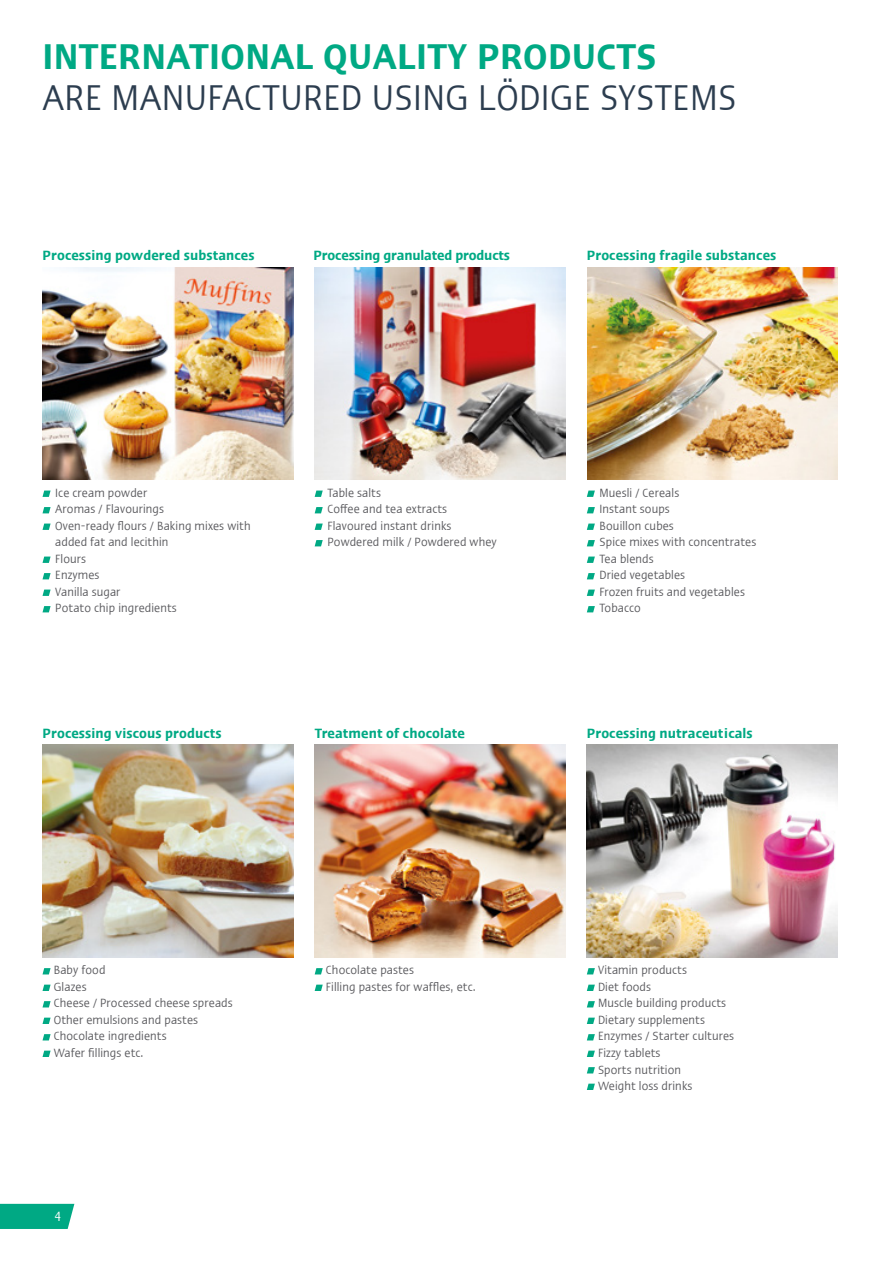
<style>
.page{position:relative;width:893px;height:1263px;background:#fff}
.page>*{position:absolute;margin:0;border:0;box-sizing:border-box;transform-origin:0 0}
.t1{font:condensed 36px "Ergo Com";letter-spacing:.01em;color:#2c3d4f}
.t2{font:600 condensed 36px "Ergo Com";letter-spacing:.01em;color:#00a984}
.t3{font:600 condensed 13.5px "Ergo Com";letter-spacing:.01em;color:#00a984}
.t4{font:600 condensed 13.5px "Ergo Com";letter-spacing:-.01em;color:#00a984}
.t5{font:condensed 13.5px "Ergo Com";color:#fff}
.t6{font:condensed 12px/16.5px "Ergo Com";letter-spacing:.01em;color:#58585c}
</style>
<div class="page">
<img style="left:43px;top:267px;width:250px;height:213px">
<img style="left:315px;top:267px;width:250px;height:212px">
<img style="left:587px;top:267px;width:250px;height:212px">
<img style="left:43px;top:744px;width:250px;height:213px">
<img style="left:587px;top:744px;width:251px;height:213px">
<svg style="left:43px;top:490px;width:8px;height:7px"></svg>
<svg style="left:43px;top:507px;width:8px;height:6px"></svg>
<svg style="left:43px;top:523px;width:8px;height:7px"></svg>
<svg style="left:43px;top:556px;width:8px;height:7px"></svg>
<svg style="left:43px;top:573px;width:8px;height:6px"></svg>
<svg style="left:43px;top:589px;width:8px;height:7px"></svg>
<svg style="left:43px;top:606px;width:8px;height:6px"></svg>
<svg style="left:587px;top:490px;width:8px;height:7px"></svg>
<svg style="left:587px;top:507px;width:8px;height:6px"></svg>
<svg style="left:587px;top:523px;width:8px;height:7px"></svg>
<svg style="left:587px;top:540px;width:8px;height:6px"></svg>
<svg style="left:587px;top:556px;width:8px;height:7px"></svg>
<svg style="left:587px;top:573px;width:8px;height:6px"></svg>
<svg style="left:587px;top:589px;width:8px;height:7px"></svg>
<svg style="left:587px;top:606px;width:8px;height:6px"></svg>
<svg style="left:315px;top:490px;width:8px;height:7px"></svg>
<svg style="left:315px;top:507px;width:8px;height:6px"></svg>
<svg style="left:315px;top:523px;width:8px;height:7px"></svg>
<svg style="left:315px;top:540px;width:8px;height:6px"></svg>
<svg style="left:43px;top:968px;width:8px;height:6px"></svg>
<svg style="left:43px;top:985px;width:8px;height:6px"></svg>
<svg style="left:43px;top:1001px;width:8px;height:6px"></svg>
<svg style="left:43px;top:1018px;width:8px;height:6px"></svg>
<svg style="left:43px;top:1034px;width:8px;height:6px"></svg>
<svg style="left:43px;top:1051px;width:8px;height:6px"></svg>
<svg style="left:587px;top:968px;width:8px;height:6px"></svg>
<svg style="left:587px;top:985px;width:8px;height:6px"></svg>
<svg style="left:587px;top:1001px;width:8px;height:6px"></svg>
<svg style="left:587px;top:1018px;width:8px;height:6px"></svg>
<svg style="left:587px;top:1034px;width:8px;height:6px"></svg>
<svg style="left:587px;top:1051px;width:8px;height:6px"></svg>
<svg style="left:587px;top:1067px;width:8px;height:6px"></svg>
<svg style="left:587px;top:1084px;width:8px;height:6px"></svg>
<img style="left:315px;top:744px;width:250px;height:213px">
<svg style="left:315px;top:968px;width:8px;height:6px"></svg>
<svg style="left:315px;top:985px;width:8px;height:6px"></svg>
<div style="left:0;top:1204px;width:74px;height:25px;background:#00a984"></div>
<h1 class="t2" style="left:43px;top:30px;width:615px">INTERNATIONAL QUALITY PRODUCTS</h1>
<h1 class="t1" style="left:43px;top:71px;width:695px">ARE MANUFACTURED USING LÖDIGE SYSTEMS</h1>
<p class="t3" style="left:43px;top:245px;width:214px">Processing powdered substances</p>
<p class="t4" style="left:314px;top:245px;width:198px">Processing granulated products</p>
<p class="t3" style="left:587px;top:245px;width:191px">Processing fragile substances</p>
<p class="t6" style="left:55px;top:484px;width:197px">Ice cream powder<br>Aromas / Flavourings<br>Oven-ready flours / Baking mixes with added fat and lecithin<br>Flours<br>Enzymes<br>Vanilla sugar<br>Potato chip ingredients</p>
<p class="t6" style="left:600px;top:484px;width:158px">Muesli / Cereals<br>Instant soups<br>Bouillon cubes<br>Spice mixes with concentrates<br>Tea blends<br>Dried vegetables<br>Frozen fruits and vegetables<br>Tobacco</p>
<p class="t6" style="left:327px;top:484px;width:171px">Table salts<br>Coffee and tea extracts<br>Flavoured instant drinks<br>Powdered milk / Powdered whey</p>
<p class="t3" style="left:43px;top:723px;width:181px">Processing viscous products</p>
<p class="t3" style="left:315px;top:723px;width:152px">Treatment of chocolate</p>
<p class="t3" style="left:587px;top:723px;width:167px">Processing nutraceuticals</p>
<p class="t6" style="left:54px;top:961px;width:180px">Baby food<br>Glazes<br>Cheese / Processed cheese spreads<br>Other emulsions and pastes<br>Chocolate ingredients<br>Wafer fillings etc.</p>
<p class="t6" style="left:598px;top:961px;width:137px">Vitamin products<br>Diet foods<br>Muscle building products<br>Dietary supplements<br>Enzymes / Starter cultures<br>Fizzy tablets<br>Sports nutrition<br>Weight loss drinks</p>
<p class="t6" style="left:326px;top:961px;width:151px">Chocolate pastes<br>Filling pastes for waffles, etc.</p>
<p class="t5" style="left:54px;top:1207px;width:8px">4</p>
</div>
